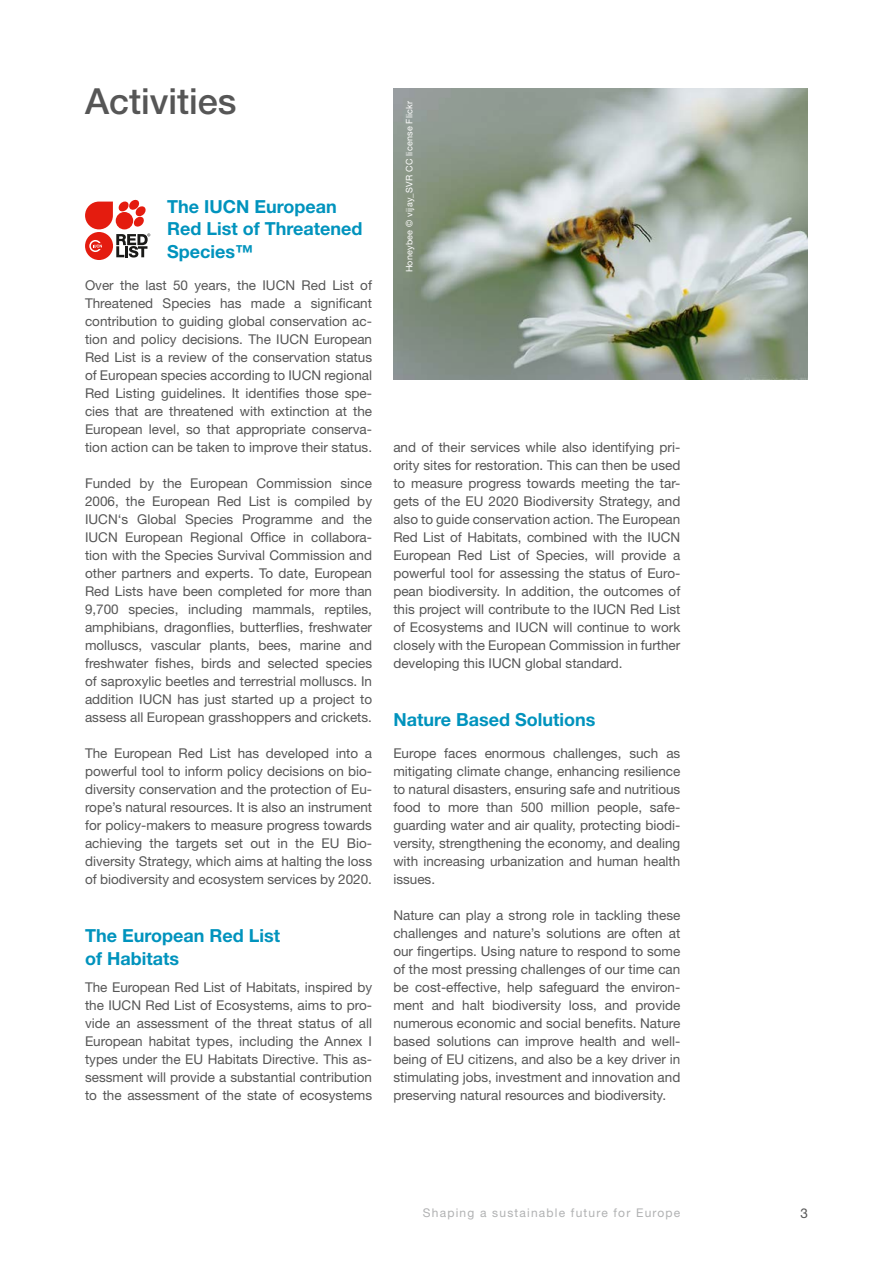
<style>
.page{position:relative;width:893px;height:1263px;background:#fff}
.page>*{position:absolute;margin:0;border:0;box-sizing:border-box;transform-origin:0 0}
.t1{font:500 36px "Helvetica Neue LT Std";color:#565656}
.t2{font:700 18px/22.5px "Helvetica Neue LT Std";color:#0093bd}
.t3{font:13.5px/18px "Helvetica Neue LT Std";color:#565656;text-align:justify}
.t4{font:12px "Helvetica Neue LT Std";letter-spacing:.1em;color:#b1b2b3}
.t5{font:9px "Helvetica Neue LT Std";letter-spacing:.025em;color:#fff}
</style>
<div class="page">
<img style="left:393px;top:88px;width:415px;height:292px">
<svg style="left:85px;top:232px;width:28px;height:28px"></svg>
<svg style="left:85px;top:200px;width:65px;height:58px"></svg>
<h1 class="t1" style="left:85px;top:79px;width:153px">Activities</h1>
<h2 class="t2" style="left:167px;top:195px;width:197px">The IUCN European<br>Red List of Threatened<br>Species™</h2>
<p class="t3" style="left:85px;top:276px;width:289px">Over the last 50 years, the IUCN Red List of Threatened Species has made a significant contribution to guiding global conservation ac&shy;tion and policy decisions. The IUCN European Red List is a review of the conservation status of European species according to IUCN regional Red Listing guidelines. It identifies those spe&shy;cies that are threatened with extinction at the European level, so that appropriate conserva&shy;tion action can be taken to improve their status.</p>
<p class="t3" style="left:85px;top:474px;width:289px">Funded by the European Commission since 2006, the European Red List is compiled by IUCN‘s Global Species Programme and the IUCN European Regional Office in collabora&shy;tion with the Species Survival Commission and other partners and experts. To date, European Red Lists have been completed for more than 9,700 species, including mammals, reptiles, amphibians, dragonflies, butterflies, freshwater molluscs, vascular plants, bees, marine and freshwater fishes, birds and selected species of saproxylic beetles and terrestrial molluscs. In addition IUCN has just started up a project to assess all European grasshoppers and crickets.</p>
<p class="t3" style="left:85px;top:744px;width:289px">The European Red List has developed into a powerful tool to inform policy decisions on bio&shy;diversity conservation and the protection of Eu&shy;rope’s natural resources. It is also an instrument for policy-makers to measure progress towards achieving the targets set out in the EU Bio&shy;diversity Strategy, which aims at halting the loss of biodiversity and ecosystem services by 2020.</p>
<h2 class="t2" style="left:85px;top:924px;width:197px">The European Red List of Habitats</h2>
<p class="t3" style="left:85px;top:978px;width:289px">The European Red List of Habitats, inspired by the IUCN Red List of Ecosystems, aims to pro&shy;vide an assessment of the threat status of all European habitat types, including the Annex I types under the EU Habitats Directive. This as&shy;sessment will provide a substantial contribution to the assessment of the state of ecosystems</p>
<p class="t5" style="left:404px;top:272px;width:173px;rotate:-90deg">Honeybee © vijay_SVR CC license Flickr</p>
<p class="t3" style="left:393px;top:438px;width:289px">and of their services while also identifying pri&shy;ority sites for restoration. This can then be used to measure progress towards meeting the tar&shy;gets of the EU 2020 Biodiversity Strategy, and also to guide conservation action. The European Red List of Habitats, combined with the IUCN European Red List of Species, will provide a powerful tool for assessing the status of Euro&shy;pean biodiversity. In addition, the outcomes of this project will contribute to the IUCN Red List of Ecosystems and IUCN will continue to work closely with the European Commission in further developing this IUCN global standard.</p>
<h2 class="t2" style="left:393px;top:708px;width:204px">Nature Based Solutions</h2>
<p class="t3" style="left:393px;top:744px;width:289px">Europe faces enormous challenges, such as mitigating climate change, enhancing resilience to natural disasters, ensuring safe and nutritious food to more than 500 million people, safe&shy;guarding water and air quality, protecting biodi&shy;versity, strengthening the economy, and dealing with increasing urbanization and human health issues.</p>
<p class="t3" style="left:393px;top:906px;width:289px">Nature can play a strong role in tackling these challenges and nature’s solutions are often at our fingertips. Using nature to respond to some of the most pressing challenges of our time can be cost-effective, help safeguard the environ&shy;ment and halt biodiversity loss, and provide numerous economic and social benefits. Nature based solutions can improve health and well&shy;being of EU citizens, and also be a key driver in stimulating jobs, investment and innovation and preserving natural resources and biodiversity.</p>
<p class="t4" style="left:423px;top:1205px;width:259px">Shaping a sustainable future for Europe</p>
<p class="t3" style="left:800px;top:1204px;width:9px">3</p>
</div>
